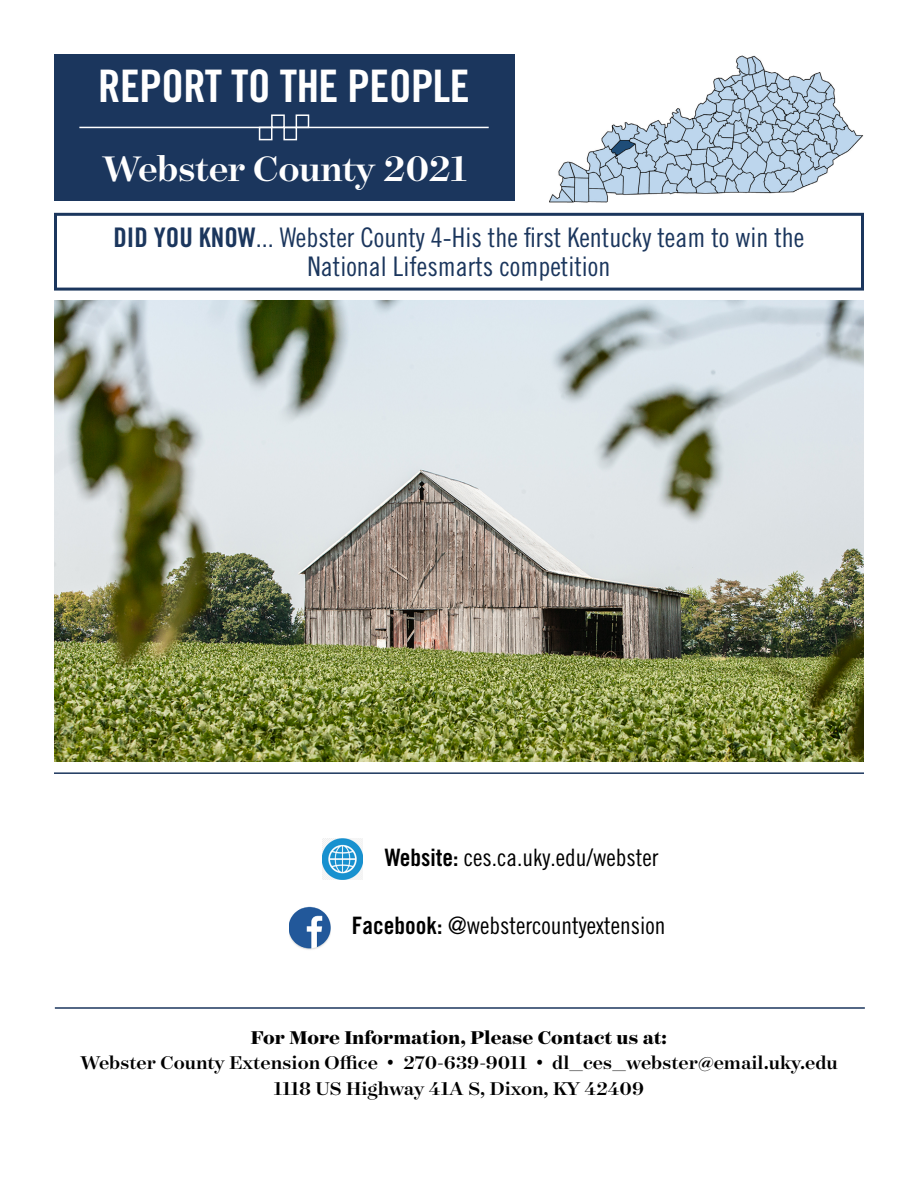
<style>
.page{position:relative;width:918px;height:1188px;background:#fff}
.page>*{position:absolute;margin:0;border:0;box-sizing:border-box;transform-origin:0 0}
.t1{font:44.85px "Trade Gothic LT Pro Bd Cn 20";letter-spacing:-.01em;color:#fff}
.t2{font:500 40.35px "Surveyor Display";letter-spacing:-.01em;color:#fff}
.t3{font:27px/28.5px "Trade Gothic LT Pro Cn 18";color:#1b365d;text-align:center}
.t4{font:24px "Trade Gothic LT Pro Cn 18";color:#000}
.t5{font:500 21px/25.2px "Surveyor Display";color:#000;text-align:center}
.t6{font:700 21px "Surveyor Display";color:#000}
.s1{font-family:"Trade Gothic LT Pro Bd Cn 20"}
</style>
<div class="page">
<div style="left:54px;top:54px;width:460px;height:147px;background:#1b365d"></div>
<div style="left:54px;top:213px;width:810px;height:78px;border:3px solid #1b365d"></div>
<hr style="left:79px;top:127px;width:410px;height:1px;background:#fff">
<div style="left:283px;top:127px;width:14px;height:13px;border:2px solid #fff"></div>
<div style="left:271px;top:114px;width:14px;height:14px;border:2px solid #fff"></div>
<div style="left:296px;top:114px;width:13px;height:14px;border:2px solid #fff"></div>
<div style="left:259px;top:127px;width:13px;height:13px;border:2px solid #fff"></div>
<hr style="left:54px;top:772px;width:810px;height:2px;background:#1b365d">
<hr style="left:55px;top:1007px;width:810px;height:2px;background:#1b365d">
<img style="left:54px;top:300px;width:810px;height:462px">
<img style="left:549px;top:55px;width:315px;height:148px">
<img style="left:322px;top:838px;width:41px;height:42px">
<img style="left:290px;top:906px;width:40px;height:44px">
<h1 class="t1" style="left:98px;top:58px;width:373px">REPORT TO THE PEOPLE</h1>
<h2 class="t2" style="left:102px;top:144px;width:366px">Webster County 2021</h2>
<p class="t3" style="left:113px;top:223px;width:692px"><span class="s1">DID YOU KNOW</span>... Webster County 4-His the first Kentucky team to win the<br>National Lifesmarts competition</p>
<p class="t4" style="left:385px;top:843px;width:275px"><span class="s1">Website:</span> ces.ca.uky.edu/webster</p>
<p class="t4" style="left:352px;top:912px;width:315px"><span class="s1">Facebook:</span> @webstercountyextension</p>
<p class="t6" style="left:251px;top:1025px;width:418px">For More Information, Please Contact us at:</p>
<p class="t5" style="left:80px;top:1050px;width:759px">Webster County Extension Office • 270-639-9011 • dl_ces_webster@email.uky.edu<br>1118 US Highway 41A S, Dixon, KY 42409</p>
</div>
